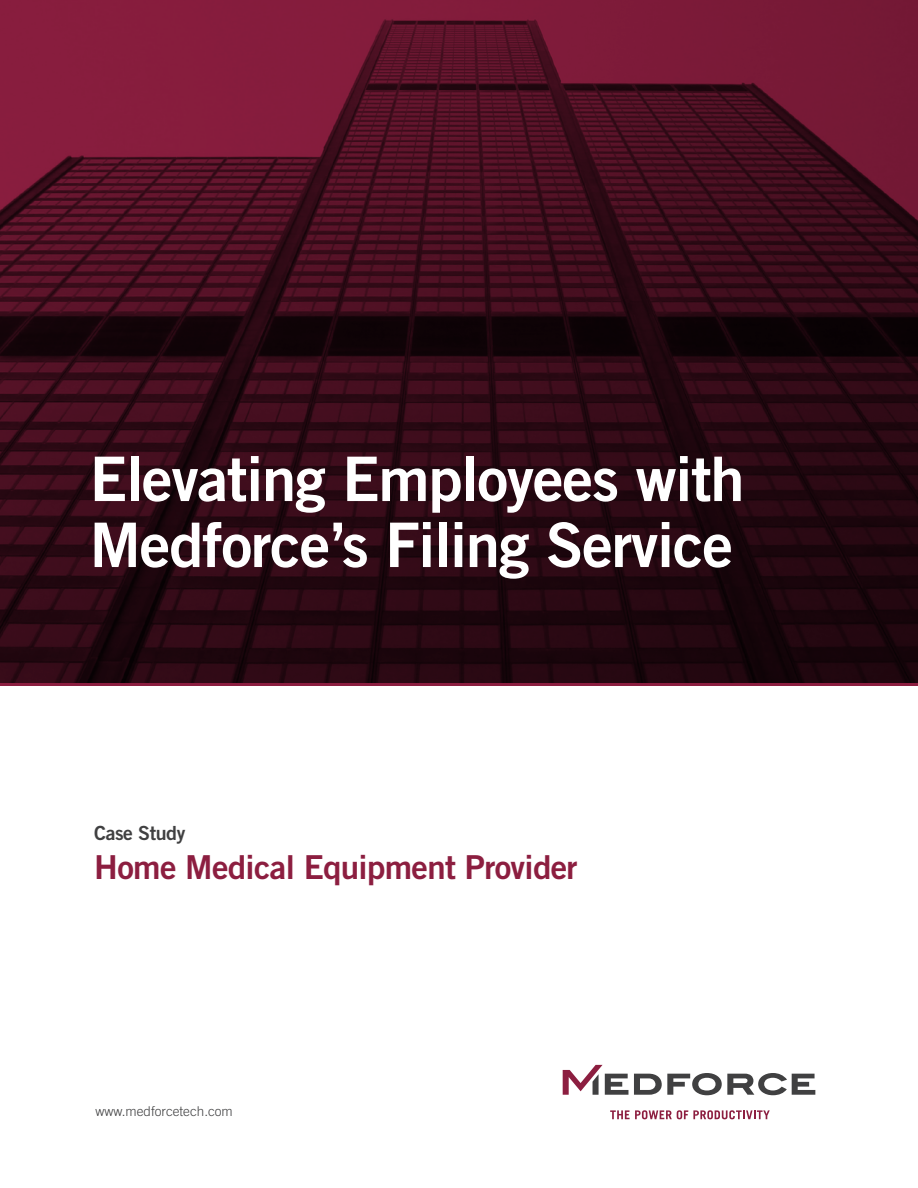
<style>
.page{position:relative;width:918px;height:1188px;background:#fff}
.page>*{position:absolute;margin:0;border:0;box-sizing:border-box;transform-origin:0 0}
.t1{font:61.5px/66px "Trade Gothic Bold Two";letter-spacing:-.02em;color:#fff}
.t2{font:33px "Trade Gothic Bold Two";letter-spacing:-.02em;color:#8c1e40}
.t3{font:19.5px "Trade Gothic Bold Two";letter-spacing:-.02em;color:#404041}
.t4{font:300 13.5px "Trade Gothic";color:#404041}
</style>
<div class="page">
<svg style="left:610px;top:1110px;width:160px;height:9px"></svg>
<svg style="left:634px;top:1073px;width:181px;height:22px"></svg>
<svg style="left:563px;top:1065px;width:65px;height:30px"></svg>
<img style="left:0;top:0;width:918px;height:682px">
<p class="t1" style="left:90px;top:445px;width:656px">Elevating Employees with<br>Medforce’s Filing Service</p>
<p class="t3" style="left:94px;top:821px;width:93px">Case Study</p>
<p class="t2" style="left:94px;top:847px;width:485px">Home Medical Equipment Provider</p>
<p class="t4" style="left:96px;top:1103px;width:139px">www.medforcetech.com</p>
</div>
